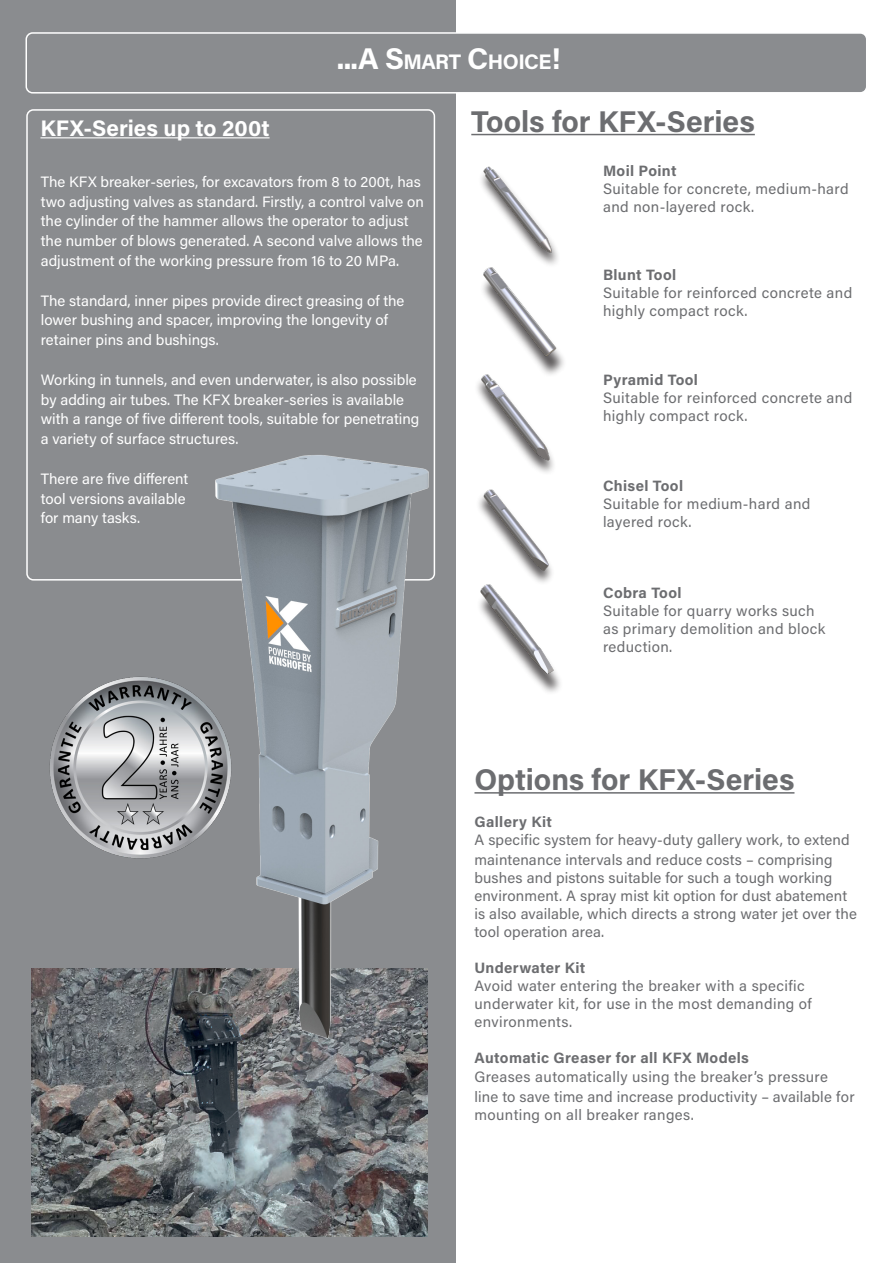
<style>
.page{position:relative;width:893px;height:1263px;background:#fff}
.page>*{position:absolute;margin:0;border:0;box-sizing:border-box;transform-origin:0 0}
.t1{font:700 30px "Acumin Pro";color:#6c6d70}
.t2{font:700 22.5px "Acumin Pro";letter-spacing:.005em;color:#fff}
.t3{font:700 21px "Acumin Pro";letter-spacing:-.03em;color:#fff}
.t4{font:15px/18px "Acumin Pro";letter-spacing:.02em;color:#6c6d70}
.Einf__Abs{font:15px/19.8px "Acumin Pro";color:#fff}
.t5{font:700 15px "Acumin Pro";letter-spacing:.025em;color:#6c6d70}
.s1{font-size:30px}
</style>
<div class="page">
<div style="left:0;top:0;width:455px;height:1263px;background:#8a8c8f"></div>
<div style="left:26px;top:109px;width:409px;height:471px;border:2px solid #fff;border-radius:6px"></div>
<hr style="left:40px;top:137px;width:230px;height:1px;background:#fff">
<div style="left:26px;top:33px;width:841px;height:60px;background:#8a8c8f;border-radius:6px"></div>
<div style="left:26px;top:32px;width:841px;height:62px;border:2px solid #fff;border-radius:6px"></div>
<img style="left:31px;top:968px;width:396px;height:268px">
<img style="left:49px;top:676px;width:123px;height:183px">
<img style="left:172px;top:412px;width:284px;height:694px">
<hr style="left:471px;top:134px;width:284px;height:1px;background:#6c6d70">
<div style="left:476px;top:591px;width:88px;height:104px;background:#231f20;opacity:.75"></div>
<img style="left:476px;top:586px;width:88px;height:98px">
<img style="left:481px;top:166px;width:77px;height:95px">
<img style="left:477px;top:380px;width:77px;height:91px">
<img style="left:478px;top:489px;width:74px;height:92px">
<img style="left:481px;top:261px;width:83px;height:119px">
<hr style="left:474px;top:792px;width:320px;height:2px;background:#6c6d70">
<p class="t3" style="left:337px;top:47px;width:225px"><span class="s1">...A S</span>MART <span class="s1">C</span>HOICE<span class="s1">!</span></p>
<p class="t1" style="left:471px;top:100px;width:285px">Tools for KFX-Series</p>
<p class="t5" style="left:603px;top:160px;width:75px">Moil Point</p>
<p class="t4" style="left:603px;top:179px;width:247px">Suitable for concrete, medium-hard and non-layered rock.</p>
<p class="t2" style="left:40px;top:112px;width:231px">KFX-Series up to 200t</p>
<p class="Einf__Abs" style="left:41px;top:171px;width:385px">The KFX breaker-series, for excavators from 8 to 200t, has two adjusting valves as standard. Firstly, a control valve on the cylinder of the hammer allows the operator to adjust the number of blows generated. A second valve allows the adjustment of the working pressure from 16 to 20 MPa.</p>
<p class="Einf__Abs" style="left:41px;top:290px;width:365px">The standard, inner pipes provide direct greasing of the lower bushing and spacer, improving the longevity of retainer pins and bushings.</p>
<p class="Einf__Abs" style="left:41px;top:369px;width:380px">Working in tunnels, and even underwater, is also possible by adding air tubes. The KFX breaker-series is available with a range of five different tools, suitable for penetrating a variety of surface structures.</p>
<p class="Einf__Abs" style="left:41px;top:468px;width:149px">There are five different tool versions available for many tasks.</p>
<p class="t5" style="left:603px;top:264px;width:75px">Blunt Tool</p>
<p class="t4" style="left:603px;top:283px;width:251px">Suitable for reinforced concrete and highly compact rock.</p>
<p class="t5" style="left:603px;top:369px;width:96px">Pyramid Tool</p>
<p class="t4" style="left:603px;top:388px;width:251px">Suitable for reinforced concrete and highly compact rock.</p>
<p class="t5" style="left:603px;top:475px;width:82px">Chisel Tool</p>
<p class="t4" style="left:603px;top:494px;width:209px">Suitable for medium-hard and layered rock.</p>
<p class="t5" style="left:603px;top:582px;width:80px">Cobra Tool</p>
<p class="t4" style="left:603px;top:601px;width:224px">Suitable for quarry works such as primary demolition and block reduction.</p>
<p class="t1" style="left:474px;top:758px;width:321px">Options for KFX-Series</p>
<p class="t5" style="left:474px;top:812px;width:79px">Gallery Kit</p>
<p class="t4" style="left:474px;top:830px;width:377px;line-height:19.8px">A specific system for heavy-duty gallery work, to extend maintenance intervals and reduce costs – comprising</p>
<p class="t4" style="left:474px;top:868px;width:384px">bushes and pistons suitable for such a tough working environment. A spray mist kit option for dust abatement is also available, which directs a strong water jet over the tool operation area.</p>
<p class="t5" style="left:474px;top:957px;width:112px">Underwater Kit</p>
<p class="t4" style="left:474px;top:976px;width:339px">Avoid water entering the breaker with a specific underwater kit, for use in the most demanding of environments.</p>
<p class="t5" style="left:474px;top:1047px;width:276px">Automatic Greaser for all KFX Models</p>
<p class="t4" style="left:474px;top:1066px;width:382px;line-height:19.8px">Greases automatically using the breaker’s pressure line to save time and increase productivity – available for</p>
<p class="t4" style="left:474px;top:1105px;width:221px">mounting on all breaker ranges.</p>
</div>
